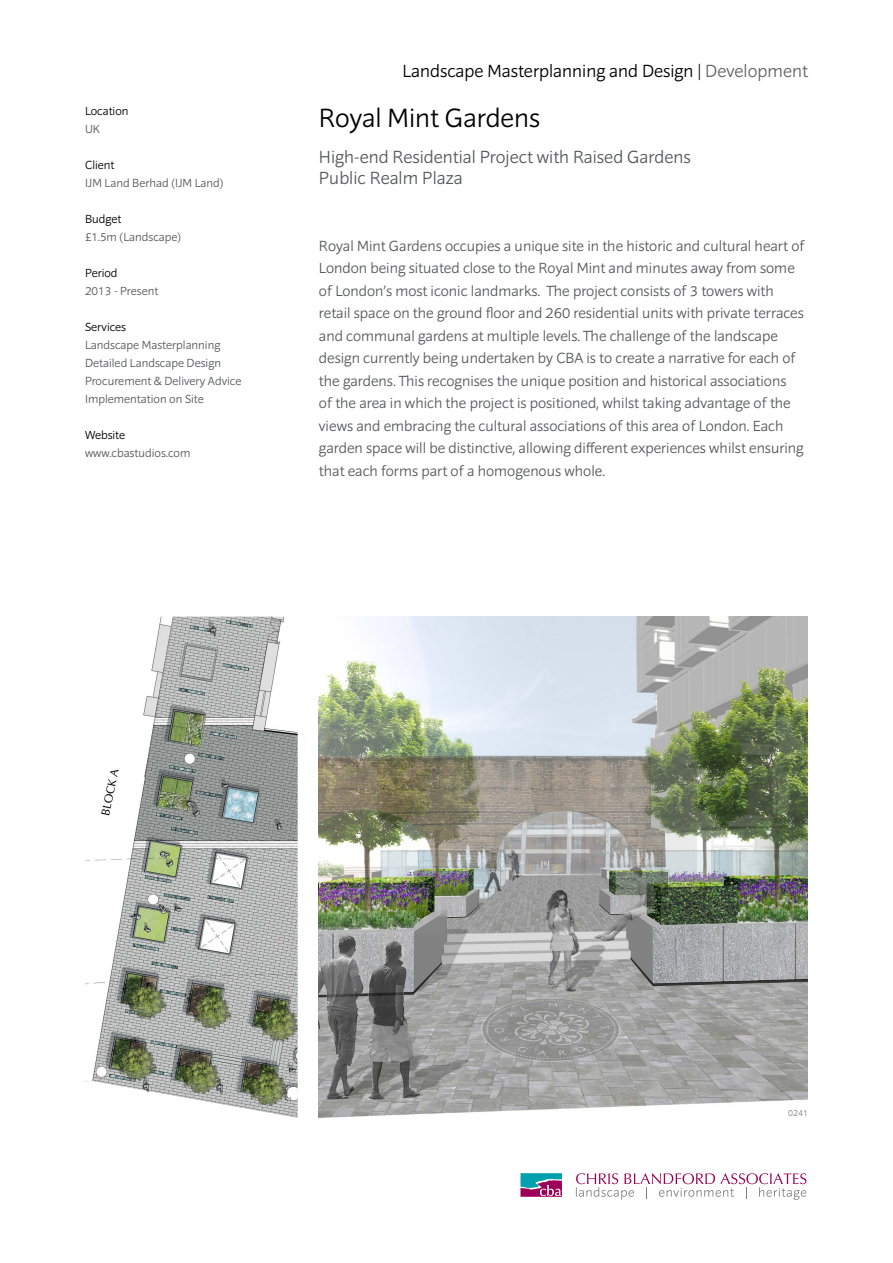
<style>
.page{position:relative;width:893px;height:1263px;background:#fff}
.page>*{position:absolute;margin:0;border:0;box-sizing:border-box;transform-origin:0 0}
.t1{font:300 27px "Sonus";color:#000}
.t2{font:300 18px/21px "Sonus";color:#58595b}
.t3{font:300 18px "Sonus";color:#000}
.t4{font:300 15px/22.5px "Sonus";color:#58595b}
.t5{font:300 12px/18px "Sonus";color:#58595b}
.t6{font:300 12px "Sonus";color:#000}
.t7{font:300 9px "Sonus";color:#808285}
.s1{color:#636466}
</style>
<div class="page">
<svg style="left:576px;top:1173px;width:230px;height:27px"></svg>
<svg style="left:520px;top:1173px;width:42px;height:24px"></svg>
<img style="left:319px;top:617px;width:489px;height:501px">
<img style="left:85px;top:617px;width:213px;height:501px">
<p class="t6" style="left:85px;top:104px;width:45px">Location</p>
<p class="t5" style="left:85px;top:120px;width:17px">UK</p>
<p class="t6" style="left:85px;top:158px;width:31px">Client</p>
<p class="t5" style="left:85px;top:174px;width:140px">IJM Land Berhad (IJM Land)</p>
<p class="t6" style="left:85px;top:212px;width:38px">Budget</p>
<p class="t5" style="left:85px;top:228px;width:98px">£1.5m (Landscape)</p>
<p class="t6" style="left:85px;top:266px;width:34px">Period</p>
<p class="t5" style="left:85px;top:282px;width:75px">2013 - Present</p>
<p class="t6" style="left:85px;top:320px;width:43px">Services</p>
<p class="t5" style="left:85px;top:336px;width:158px">Landscape Masterplanning<br>Detailed Landscape Design<br>Procurement &amp; Delivery Advice<br>Implementation on Site</p>
<p class="t6" style="left:85px;top:428px;width:42px">Website</p>
<p class="t5" style="left:85px;top:444px;width:107px">www.cbastudios.com</p>
<p class="t3" style="left:402px;top:59px;width:407px">Landscape Masterplanning and Design | <span class="s1">Development</span></p>
<h1 class="t1" style="left:319px;top:101px;width:223px">Royal Mint Gardens</h1>
<p class="t2" style="left:319px;top:146px;width:373px">High-end Residential Project with Raised Gardens<br>Public Realm Plaza</p>
<p class="t4" style="left:319px;top:234px;width:487px">Royal Mint Gardens occupies a unique site in the historic and cultural heart of London being situated close to the Royal Mint and minutes away from some of London’s most iconic landmarks. The project consists of 3 towers with retail space on the ground floor and 260 residential units with private terraces and communal gardens at multiple levels. The challenge of the landscape design currently being undertaken by CBA is to create a narrative for each of the gardens. This recognises the unique position and historical associations<br>of the area in which the project is positioned, whilst taking advantage of the views and embracing the cultural associations of this area of London. Each garden space will be distinctive, allowing different experiences whilst ensuring that each forms part of a homogenous whole.</p>
<p class="t7" style="left:788px;top:1107px;width:21px">0241</p>
</div>
